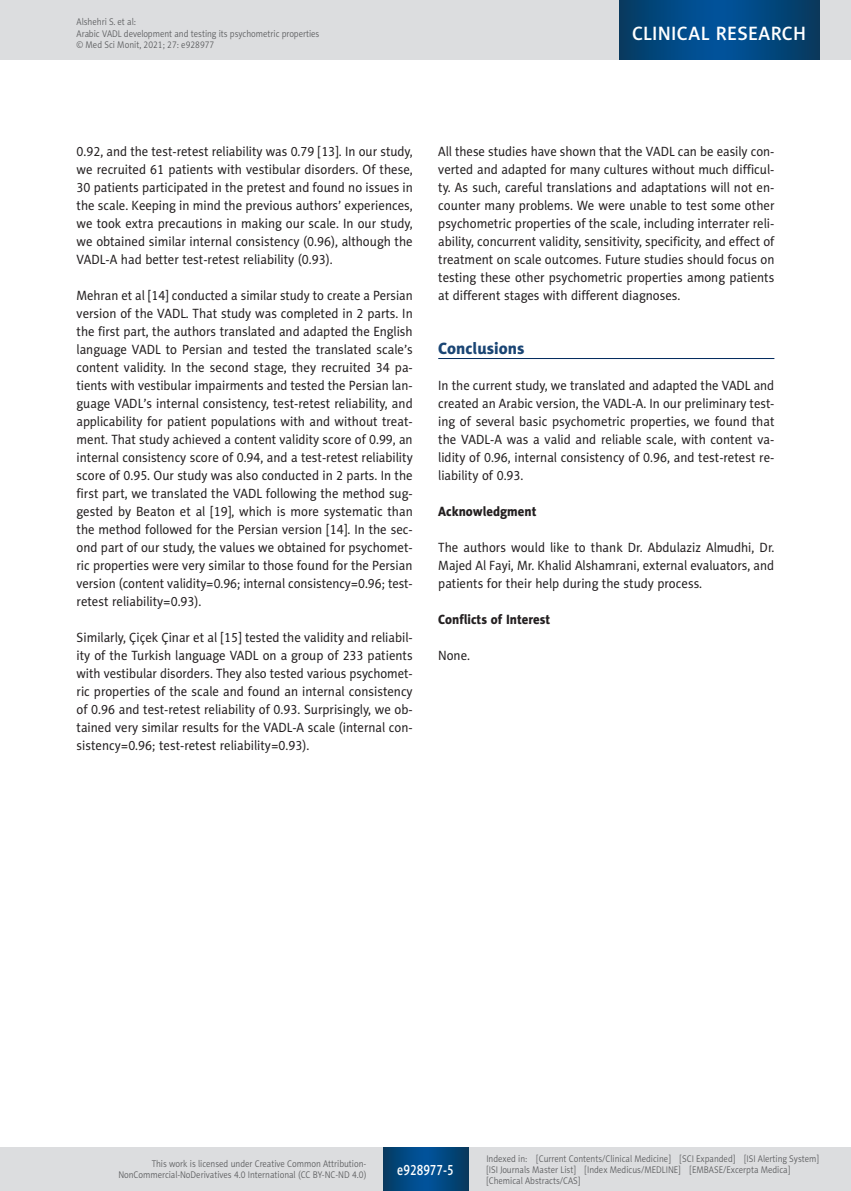
<style>
.page{position:relative;width:851px;height:1191px;background:#fff}
.page>*{position:absolute;margin:0;border:0;box-sizing:border-box;transform-origin:0 0}
.t1{font:19.5px "Naomi Sans EFN Medium";letter-spacing:.015em;color:#fff}
.MSM_Headline_1{font:16.5px "Naomi Sans EFN Heavy";color:#1a4574}
.t2{font:15px "Naomi Sans EFN Medium";color:#fff;scale:.8 1}
.MSM_Body{font:13.5px/18px "Naomi Sans EFN";color:#231f20;text-align:justify;scale:.94 1}
.MSM_Body-2{font:13.5px/18px "Naomi Sans EFN";color:#231f20;text-align:justify;scale:.95 1}
.MSM_Headline_2{font:13.5px "Naomi Sans EFN Heavy";color:#231f20;scale:.95 1}
.t3{font:9.75px/11.2px "Naomi Sans EFN Light";color:#57585a;scale:.9 1}
</style>
<div class="page">
<hr style="left:438px;top:358px;width:336px;height:1px;background:#00295c">
<div style="left:0;top:1148px;width:850px;height:43px;background:#dcdddf"></div>
<svg style="left:383px;top:1147px;width:85px;height:43px;background:#02477e"></svg>
<div style="left:0;top:0;width:850px;height:60px;background:#dcdddf"></div>
<svg style="left:619px;top:0;width:200px;height:60px;background:#02477e"></svg>
<p class="t3" style="left:77px;top:16px;width:271px">Alshehri S. et al:<br>Arabic VADL development and testing its psychometric properties © Med Sci Monit, 2021; 27: e928977</p>
<h1 class="t1" style="left:632px;top:22px;width:175px">CLINICAL RESEARCH</h1>
<p class="MSM_Body-2" style="left:77px;top:142px;width:355px">0.92, and the test-retest reliability was 0.79 [13]. In our study, we recruited 61 patients with vestibular disorders. Of these, 30 patients participated in the pretest and found no issues in the scale. Keeping in mind the previous authors’ experiences, we took extra precautions in making our scale. In our study, we obtained similar internal consistency (0.96), although the VADL-A had better test-retest reliability (0.93).</p>
<p class="MSM_Body" style="left:77px;top:286px;width:359px">Mehran et al [14] conducted a similar study to create a Persian version of the VADL. That study was completed in 2 parts. In the first part, the authors translated and adapted the English language VADL to Persian and tested the translated scale’s content validity. In the second stage, they recruited 34 pa&shy;tients with vestibular impairments and tested the Persian lan&shy;guage VADL’s internal consistency, test-retest reliability, and applicability for patient populations with and without treat&shy;ment. That study achieved a content validity score of 0.99, an internal consistency score of 0.94, and a test-retest reliability score of 0.95. Our study was also conducted in 2 parts. In the first part, we translated the VADL following the method sug&shy;gested by Beaton et al [19], which is more systematic than the method followed for the Persian version [14]. In the sec&shy;ond part of our study, the values we obtained for psychomet&shy;ric properties were very similar to those found for the Persian version (content validity=0.96; internal consistency=0.96; test&shy;retest reliability=0.93).</p>
<p class="MSM_Body-2" style="left:77px;top:628px;width:355px">Similarly, Çiçek Çinar et al [15] tested the validity and reliabil&shy;ity of the Turkish language VADL on a group of 233 patients with vestibular disorders. They also tested various psychomet&shy;ric properties of the scale and found an internal consistency of 0.96 and test-retest reliability of 0.93. Surprisingly, we ob&shy;tained very similar results for the VADL-A scale (internal con&shy;sistency=0.96; test-retest reliability=0.93).</p>
<p class="MSM_Body" style="left:438px;top:142px;width:359px">All these studies have shown that the VADL can be easily con&shy;verted and adapted for many cultures without much difficul&shy;ty. As such, careful translations and adaptations will not en&shy;counter many problems. We were unable to test some other psychometric properties of the scale, including interrater reli&shy;ability, concurrent validity, sensitivity, specificity, and effect of treatment on scale outcomes. Future studies should focus on testing these other psychometric properties among patients at different stages with different diagnoses.</p>
<p class="MSM_Headline_1" style="left:438px;top:338px;width:88px">Conclusions</p>
<p class="MSM_Body-2" style="left:438px;top:376px;width:355px">In the current study, we translated and adapted the VADL and created an Arabic version, the VADL-A. In our preliminary test&shy;ing of several basic psychometric properties, we found that the VADL-A was a valid and reliable scale, with content va&shy;lidity of 0.96, internal consistency of 0.96, and test-retest re&shy;liability of 0.93.</p>
<p class="MSM_Headline_2" style="left:438px;top:503px;width:105px">Acknowledgment</p>
<p class="MSM_Body-2" style="left:438px;top:538px;width:355px">The authors would like to thank Dr. Abdulaziz Almudhi, Dr.<br>Majed Al Fayi, Mr. Khalid Alshamrani, external evaluators, and patients for their help during the study process.</p>
<p class="MSM_Headline_2" style="left:438px;top:611px;width:119px">Conflicts of Interest</p>
<p class="MSM_Body-2" style="left:438px;top:646px;width:35px">None.</p>
<p class="t3" style="left:118px;top:1158px;width:277px;text-align:right">This work is licensed under Creative Common Attribution-<br>NonCommercial-NoDerivatives 4.0 International (CC BY-NC-ND 4.0)</p>
<p class="t2" style="left:397px;top:1160px;width:72px">e928977-5</p>
<p class="t3" style="left:486px;top:1152px;width:371px">Indexed in: [Current Contents/Clinical Medicine] [SCI Expanded] [ISI Alerting System] [ISI Journals Master List] [Index Medicus/MEDLINE] [EMBASE/Excerpta Medica] [Chemical Abstracts/CAS]</p>
</div>
